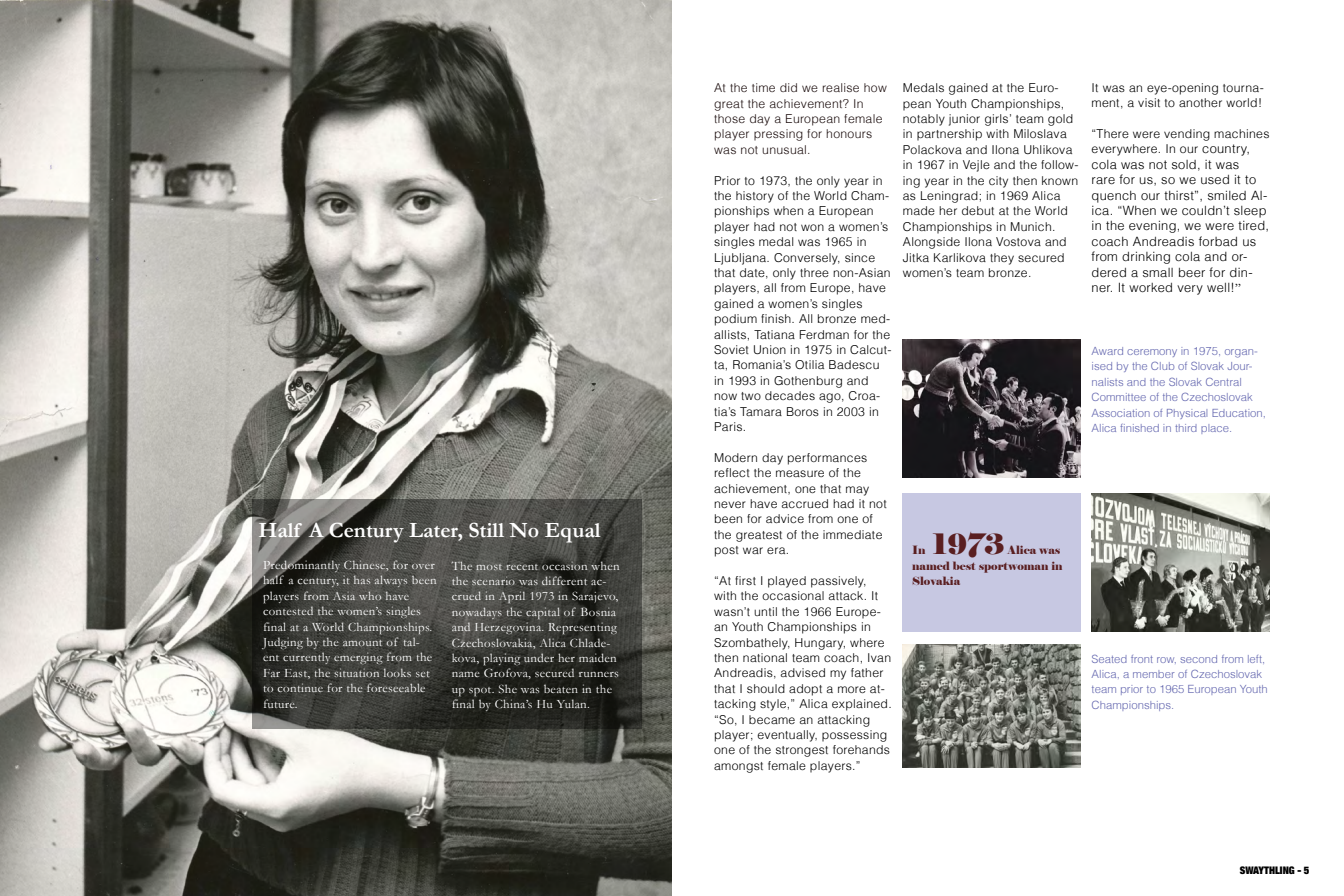
<style>
.page{position:relative;width:1344px;height:896px;background:#fff}
.page>*{position:absolute;margin:0;border:0;box-sizing:border-box;transform-origin:0 0}
.t1{font:28px "Elephant";color:#5a1f21}
.t2{font:700 21.88px "Garamond";color:#fff}
.t3{font:12.86px/15.4px "Garamond";letter-spacing:.025em;color:#fff}
.t4{font:300 12.86px/15.4px "Helvetica";letter-spacing:.025em;color:#000101}
.t5{font:300 12.25px/15.4px "Helvetica";letter-spacing:.025em;color:#000101}
.t6{font:300 12.25px/15.4px "Helvetica";letter-spacing:.025em;color:#1b0d0d}
.t7{font:300 11.38px/15.4px "Helvetica";color:#6467af}
.t8{font:11.38px/15.4px "Elephant";color:#5a1f21}
.t9{font:900 expanded 10.5px "Helvetica Neue";color:#000}
.s1{font-size:12.86px}
.s2{font-family:"Garamond";font-weight:400}
</style>
<div class="page">
<div style="left:903px;top:493px;width:178px;height:139px;background:#c7c8e2"></div>
<img style="left:0;top:0;width:672px;height:896px">
<svg style="left:252px;top:499px;width:390px;height:230px;background:#3f3f3b"></svg>
<img style="left:903px;top:339px;width:178px;height:139px">
<img style="left:1092px;top:493px;width:178px;height:139px">
<img style="left:903px;top:644px;width:178px;height:124px">
<h2 class="t2" style="left:258px;top:515px;width:344px">Half A Century Later, Still No Equal</h2>
<p class="t3" style="left:263px;top:557px;width:175px">Predominantly Chinese, for over half a century, it has always been players from Asia who have contested the women’s singles final at a World Championships.<br>Judging by the amount of tal&shy;ent currently emerging from the<br>Far East, the situation looks set to continue for the foreseeable future.</p>
<p class="t3" style="left:452px;top:558px;width:169px">The most recent occasion when the scenario was different ac&shy;crued in April 1973 in Sarajevo, nowadays the capital of Bosnia and Herzegovina. Representing<br>Czechoslovakia, Alica Chlade&shy;kova, playing under her maiden name Grofova, secured runners up spot. She was beaten in the final by China’s Hu Yulan.</p>
<p class="t6" style="left:714px;top:80px;width:174px">At the time did we realise how great the achievement? In those day a European female player pressing for honours was not unusual.</p>
<p class="t5" style="left:714px;top:173px;width:179px">Prior to 1973, the only year in the history of the World Cham&shy;pionships when a European player had not won a women’s singles medal was 1965 in<br>Ljubljana. Conversely, since that date, only three non-Asian players, all from Europe, have gained a women’s singles podium finish. All bronze med&shy;allists, Tatiana Ferdman for the<br>Soviet Union in 1975 in Calcut&shy;ta, Romania’s Otilia Badescu in 1993 in Gothenburg and now two decades ago, Croa&shy;tia’s Tamara Boros in 2003 in<br>Paris.</p>
<p class="t5" style="left:714px;top:450px;width:174px">Modern day performances reflect the measure of the achievement, one that may never have accrued had it not been for advice from one of the greatest of the immediate post war era.</p>
<p class="t5" style="left:714px;top:573px;width:179px">“At first I played passively, with the occasional attack. It wasn’t until the 1966 Europe&shy;an Youth Championships in<br>Szombathely, Hungary, where then national team coach, Ivan<br>Andreadis, advised my father that I should adopt a more at&shy;tacking style,” Alica explained. “So, I became an attacking player; eventually, possessing one of the strongest forehands amongst female players.”</p>
<p class="t5" style="left:903px;top:80px;width:177px">Medals gained at the Euro&shy;pean Youth Championships, notably junior girls’ team gold in partnership with Miloslava<br>Polackova and Ilona Uhlikova in 1967 in Vejle and the follow&shy;ing year in the city then known as Leningrad; in 1969 Alica made her debut at the World<br>Championships in Munich.<br>Alongside Ilona Vostova and<br>Jitka Karlikova they secured women’s team bronze.</p>
<h1 class="t1" style="left:933px;top:527px;width:74px">1973</h1>
<p class="t8" style="left:912px;top:543px;width:152px;text-indent:96px">Alica was named best sportwoman in<br>Slovakia</p>
<p class="t8" style="left:912px;top:543px;width:15px">In</p>
<p class="t5" style="left:1092px;top:80px;width:174px">It was an eye-opening tourna&shy;ment, a visit to another world!</p>
<p class="t5" style="left:1092px;top:126px;width:179px">“There were vending machines everywhere. In our <span class="s1">country,</span></p>
<p class="t4" style="left:1092px;top:156px;width:179px">cola was not sold, it was<br>rare for us, so we used it to quench our thirst”, smiled Al&shy;ica. “When we couldn’t sleep in the evening, we were tired, coach Andreadis forbad us from drinking cola and or&shy;dered a small beer for din&shy;ner. It worked very well!<span class="s2">”</span></p>
<p class="t7" style="left:1092px;top:343px;width:176px">Award ceremony in 1975, organ&shy;ised by the Club of Slovak Jour&shy;nalists and the Slovak Central<br>Committee of the Czechoslovak<br>Association of Physical Education,<br>Alica finished in third place.</p>
<p class="t7" style="left:1092px;top:651px;width:178px">Seated front row, second from left,<br>Alica, a member of Czechoslovak team prior to 1965 European Youth<br>Championships.</p>
<p class="t9" style="left:1240px;top:863px;width:71px">SWAYTHLING - 5</p>
</div>
